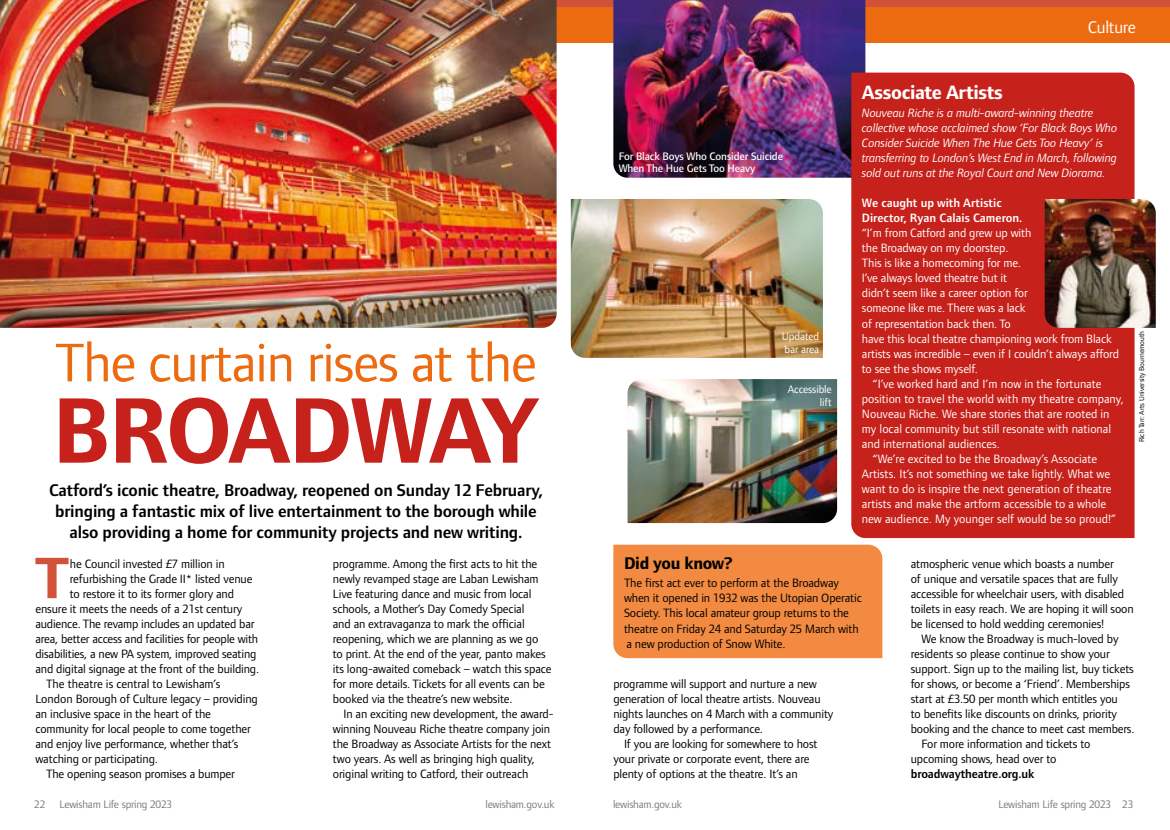
<style>
.page{position:relative;width:1170px;height:830px;background:#fff}
.page>*{position:absolute;margin:0;border:0;box-sizing:border-box;transform-origin:0 0}
._02_Feature_head_1_H{font:700 96.25px "Foundry Form Sans";letter-spacing:-.03em;color:#c6211b}
._01_Body_copy_Foundr{font:700 60.38px "Foundry Form Sans";color:#d15239}
._02_Feature_head_1_H-2{font:56.25px "Foundry Form Sans";letter-spacing:-.02em;color:#ed6b10}
._04_Box_head_H3{font:700 20px "Foundry Form Sans";letter-spacing:-.02em;color:#fff}
._03_Intro_H2{font:600 17.5px/21.2px "Foundry Form Sans";letter-spacing:-.01em;color:#000;text-align:center}
._04_Box_head_H3-2{font:700 17.5px "Foundry Form Sans";letter-spacing:-.02em;color:#000}
._07_Strapline_H{font:17.5px "Foundry Form Sans";letter-spacing:-.015em;color:#fff}
._01_Body_copy_Foundr-2{font:12.5px/15px "Foundry Form Sans";letter-spacing:-.01em;color:#000}
._04_Box_copy_Foundry{font:12.5px/15px "Foundry Form Sans";color:#fff}
._04_Box_copy_Foundry-2{font:italic 12.5px/15px "Foundry Form Sans";letter-spacing:-.01em;color:#fff}
._04_Box_copy_Foundry-3{font:12.5px/15px "Foundry Form Sans";letter-spacing:-.01em;color:#000}
._04_Box_out_subhead{font:600 12.5px/15px "Foundry Form Sans";color:#fff}
._08_Footer_P{font:11.25px "Foundry Form Sans";letter-spacing:-.02em;color:#7d7c7c}
._05_Caption_white_P{font:500 11.25px/12.5px "Foundry Form Sans";letter-spacing:-.01em;color:#fff}
._05_Caption_P{font:11.25px/12.5px "Foundry Form Sans";letter-spacing:-.01em;color:#fff}
._05_Caption_P-2{font:7.5px "Foundry Form Sans";letter-spacing:-.01em;color:#000}
.s1{font-weight:600}
</style>
<div class="page">
<div style="left:0;top:0;width:1169px;height:7px;background:#d15239"></div>
<div style="left:0;top:7px;width:1169px;height:36px;background:#ed6b10"></div>
<img style="left:613px;top:0;width:252px;height:178px">
<div style="left:851px;top:73px;width:283px;height:465px;background:#c6211b"></div>
<img style="left:0;top:0;width:556px;height:328px">
<div style="left:613px;top:544px;width:269px;height:114px;background:#f28b41"></div>
<img style="left:1044px;top:199px;width:111px;height:129px">
<img style="left:570px;top:199px;width:252px;height:159px">
<img style="left:627px;top:379px;width:210px;height:144px">
<p class="_02_Feature_head_1_H-2" style="left:55px;top:331px;width:483px">The curtain rises at the</p>
<p class="_02_Feature_head_1_H" style="left:52px;top:376px;width:488px">BROADWAY</p>
<h2 class="_03_Intro_H2" style="left:49px;top:479px;width:495px">Catford’s iconic theatre, Broadway, reopened on Sunday 12 February, bringing a fantastic mix of live entertainment to the borough while also providing a home for community projects and new writing.</h2>
<p class="_01_Body_copy_Foundr" style="left:35px;top:544px;width:36px">T</p>
<p class="_01_Body_copy_Foundr-2" style="left:70px;top:556px;width:156px">he Council invested £7 million in</p>
<p class="_01_Body_copy_Foundr-2" style="left:70px;top:571px;width:184px">refurbishing the Grade II* listed venue</p>
<p class="_01_Body_copy_Foundr-2" style="left:70px;top:586px;width:166px">to restore it to its former glory and</p>
<p class="_01_Body_copy_Foundr-2" style="left:35px;top:601px;width:208px">ensure it meets the needs of a 21st century</p>
<p class="_01_Body_copy_Foundr-2" style="left:35px;top:616px;width:220px">audience. The revamp includes an updated bar</p>
<p class="_01_Body_copy_Foundr-2" style="left:35px;top:631px;width:224px">area, better access and facilities for people with</p>
<p class="_01_Body_copy_Foundr-2" style="left:35px;top:646px;width:222px">disabilities, a new PA system, improved seating</p>
<p class="_01_Body_copy_Foundr-2" style="left:35px;top:661px;width:225px">and digital signage at the front of the building.</p>
<p class="_01_Body_copy_Foundr-2" style="left:35px;top:676px;width:224px;text-indent:11px">The theatre is central to Lewisham’s London Borough of Culture legacy – providing an inclusive space in the heart of the community for local people to come together and enjoy live performance, whether that’s watching or participating.</p>
<p class="_01_Body_copy_Foundr-2" style="left:46px;top:766px;width:190px">The opening season promises a bumper</p>
<p class="_01_Body_copy_Foundr-2" style="left:333px;top:556px;width:220px">programme. Among the first acts to hit the newly revamped stage are Laban Lewisham Live featuring dance and music from local schools, a Mother’s Day Comedy Special<br>and an extravaganza to mark the official reopening, which we are planning as we go<br>to print. At the end of the year, panto makes its long-awaited comeback – watch this space for more details. Tickets for all events can be booked via the theatre’s new website.</p>
<p class="_01_Body_copy_Foundr-2" style="left:333px;top:706px;width:222px;text-indent:11px">In an exciting new development, the award&shy;winning Nouveau Riche theatre company join the Broadway as Associate Artists for the next two years. As well as bringing high quality, original writing to Catford, their outreach</p>
<p class="_05_Caption_white_P" style="left:618px;top:150px;width:166px">For Black Boys Who Consider Suicide<br>When The Hue Gets Too Heavy</p>
<p class="_05_Caption_P" style="left:781px;top:330px;width:39px">Updated bar area</p>
<p class="_05_Caption_P" style="left:787px;top:383px;width:45px;text-align:right">Accessible lift</p>
<p class="_07_Strapline_H" style="left:1087px;top:17px;width:49px">Culture</p>
<h4 class="_04_Box_head_H3" style="left:861px;top:81px;width:142px">Associate Artists</h4>
<p class="_04_Box_copy_Foundry-2" style="left:861px;top:105px;width:257px">Nouveau Riche is a multi-award-winning theatre collective whose acclaimed show ‘For Black Boys Who Consider Suicide When The Hue Gets Too Heavy’ is transferring to London’s West End in March, following sold out runs at the Royal Court and New Diorama.</p>
<p class="_04_Box_out_subhead" style="left:861px;top:195px;width:162px">We caught up with Artistic<br>Director, Ryan Calais Cameron.</p>
<p class="_04_Box_copy_Foundry" style="left:861px;top:225px;width:258px">“I’m from Catford and grew up with<br>the Broadway on my doorstep.<br>This is like a homecoming for me.<br>I’ve always loved theatre but it<br>didn’t seem like a career option for<br>someone like me. There was a lack<br>of representation back then. To<br>have this local theatre championing work from Black artists was incredible – even if I couldn’t always afford to see the shows myself.</p>
<p class="_04_Box_copy_Foundry" style="left:861px;top:375px;width:263px;text-indent:11px">“I’ve worked hard and I’m now in the fortunate position to travel the world with my theatre company, Nouveau Riche. We share stories that are rooted in my local community but still resonate with national and international audiences.</p>
<p class="_04_Box_copy_Foundry" style="left:861px;top:450px;width:256px;text-indent:11px">“We’re excited to be the Broadway’s Associate Artists. It’s not something we take lightly. What we want to do is inspire the next generation of theatre artists and make the artform accessible to a whole new audience. My younger self would be so proud!”</p>
<p class="_05_Caption_P-2" style="left:1137px;top:442px;width:113px;rotate:-90deg">Rich Tarr: Arts University Bournemouth</p>
<h4 class="_04_Box_head_H3-2" style="left:624px;top:553px;width:111px">Did you know?</h4>
<p class="_04_Box_copy_Foundry-3" style="left:624px;top:575px;width:239px">The first act ever to perform at the Broadway when it opened in 1932 was the Utopian Operatic Society. This local amateur group returns to the theatre on Friday 24 and Saturday 25 March with a new production of Snow White.</p>
<p class="_01_Body_copy_Foundr-2" style="left:613px;top:676px;width:221px">programme will support and nurture a new generation of local theatre artists. Nouveau nights launches on 4 March with a community day followed by a performance.</p>
<p class="_01_Body_copy_Foundr-2" style="left:613px;top:736px;width:206px;text-indent:11px">If you are looking for somewhere to host your private or corporate event, there are plenty of options at the theatre. It’s an</p>
<p class="_01_Body_copy_Foundr-2" style="left:910px;top:556px;width:224px">atmospheric venue which boasts a number<br>of unique and versatile spaces that are fully accessible for wheelchair users, with disabled toilets in easy reach. We are hoping it will soon be licensed to hold wedding ceremonies!</p>
<p class="_01_Body_copy_Foundr-2" style="left:910px;top:631px;width:225px;text-indent:11px">We know the Broadway is much-loved by residents so please continue to show your support. Sign up to the mailing list, buy tickets for shows, or become a ‘Friend’. Memberships start at £3.50 per month which entitles you<br>to benefits like discounts on drinks, priority booking and the chance to meet cast members.</p>
<p class="_01_Body_copy_Foundr-2" style="left:910px;top:736px;width:181px;text-indent:11px">For more information and tickets to upcoming shows, head over to <span class="s1">broadwaytheatre.org.uk</span></p>
<p class="_08_Footer_P" style="left:34px;top:797px;width:13px">22</p>
<p class="_08_Footer_P" style="left:59px;top:797px;width:114px">Lewisham Life spring 2023</p>
<p class="_08_Footer_P" style="left:485px;top:797px;width:71px">lewisham.gov.uk</p>
<p class="_08_Footer_P" style="left:613px;top:797px;width:71px">lewisham.gov.uk</p>
<p class="_08_Footer_P" style="left:998px;top:797px;width:136px">Lewisham Life spring 2023 23</p>
</div>
